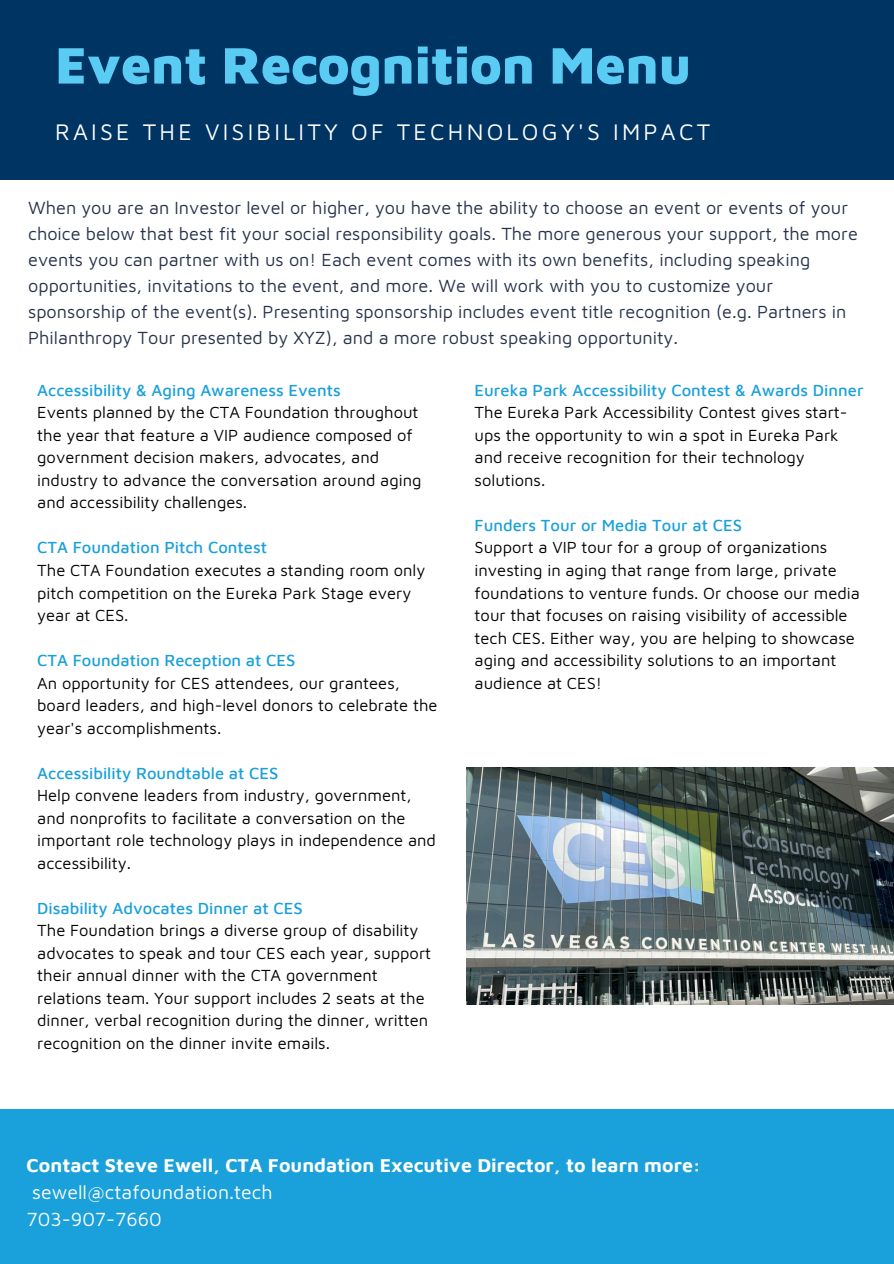
<style>
.page{position:relative;width:894px;height:1264px;background:#fff}
.page>*{position:absolute;margin:0;border:0;box-sizing:border-box;transform-origin:0 0}
.t1{font:900 52.95px "Maven Pro";color:#5acbf3}
.t2{font:23.1px "Maven Pro";letter-spacing:.14em;color:#fff}
.t3{font:700 19.5px/27px "Maven Pro";color:#fff}
.t4{font:18px/25.8px "Maven Pro";color:#27324a}
.t5{font:16.5px/22.5px "Maven Pro";color:#000}
.t6{font:500 16.5px "Maven Pro";color:#1aa0da}
.s1{font-weight:400}
</style>
<div class="page">
<img style="left:466px;top:768px;width:427px;height:236px">
<div style="left:0;top:0;width:893px;height:179px;background:#003462"></div>
<div style="left:0;top:1108px;width:893px;height:155px;background:#1aa0da"></div>
<h3 class="t1" style="left:55px;top:32px;width:637px">Event Recognition Menu</h3>
<h2 class="t2" style="left:55px;top:118px;width:656px">RAISE THE VISIBILITY OF TECHNOLOGY'S IMPACT</h2>
<p class="t4" style="left:28px;top:194px;width:831px">When you are an Investor level or higher, you have the ability to choose an event or events of your choice below that best fit your social responsibility goals. The more generous your support, the more events you can partner with us on! Each event comes with its own benefits, including speaking opportunities, invitations to the event, and more. We will work with you to customize your sponsorship of the event(s). Presenting sponsorship includes event title recognition (e.g. Partners in Philanthropy Tour presented by XYZ), and a more robust speaking opportunity.</p>
<p class="t6" style="left:37px;top:380px;width:305px">Accessibility &amp; Aging Awareness Events</p>
<p class="t5" style="left:37px;top:401px;width:385px">Events planned by the CTA Foundation throughout the year that feature a VIP audience composed of government decision makers, advocates, and industry to advance the conversation around aging and accessibility challenges.</p>
<p class="t6" style="left:37px;top:537px;width:231px">CTA Foundation Pitch Contest</p>
<p class="t5" style="left:37px;top:558px;width:389px">The CTA Foundation executes a standing room only pitch competition on the Eureka Park Stage every year at CES.</p>
<p class="t6" style="left:37px;top:650px;width:260px">CTA Foundation Reception at CES</p>
<p class="t5" style="left:37px;top:671px;width:401px">An opportunity for CES attendees, our grantees, board leaders, and high-level donors to celebrate the year's accomplishments.</p>
<p class="t6" style="left:37px;top:762px;width:242px">Accessibility Roundtable at CES</p>
<p class="t5" style="left:37px;top:783px;width:400px">Help convene leaders from industry, government, and nonprofits to facilitate a conversation on the important role technology plays in independence and accessibility.</p>
<p class="t6" style="left:37px;top:897px;width:267px">Disability Advocates Dinner at CES</p>
<p class="t5" style="left:37px;top:918px;width:395px">The Foundation brings a diverse group of disability advocates to speak and tour CES each year, support their annual dinner with the CTA government relations team. Your support includes 2 seats at the dinner, verbal recognition during the dinner, written recognition on the dinner invite emails.</p>
<p class="t6" style="left:474px;top:380px;width:390px">Eureka Park Accessibility Contest &amp; Awards Dinner</p>
<p class="t5" style="left:474px;top:401px;width:374px">The Eureka Park Accessibility Contest gives start&shy;ups the opportunity to win a spot in Eureka Park and receive recognition for their technology solutions.</p>
<p class="t6" style="left:474px;top:515px;width:269px">Funders Tour or Media Tour at CES</p>
<h3 class="t5" style="left:474px;top:536px;width:386px">Support a VIP tour for a group of organizations investing in aging that range from large, private foundations to venture funds. Or choose our media tour that focuses on raising visibility of accessible tech CES. Either way, you are helping to showcase aging and accessibility solutions to an important audience at CES!</h3>
<p class="t3" style="left:27px;top:1150px;width:675px">Contact Steve Ewell, CTA Foundation Executive Director, to learn more: <span class="s1">sewell@ctafoundation.tech<br>703-907-7660</span></p>
</div>
